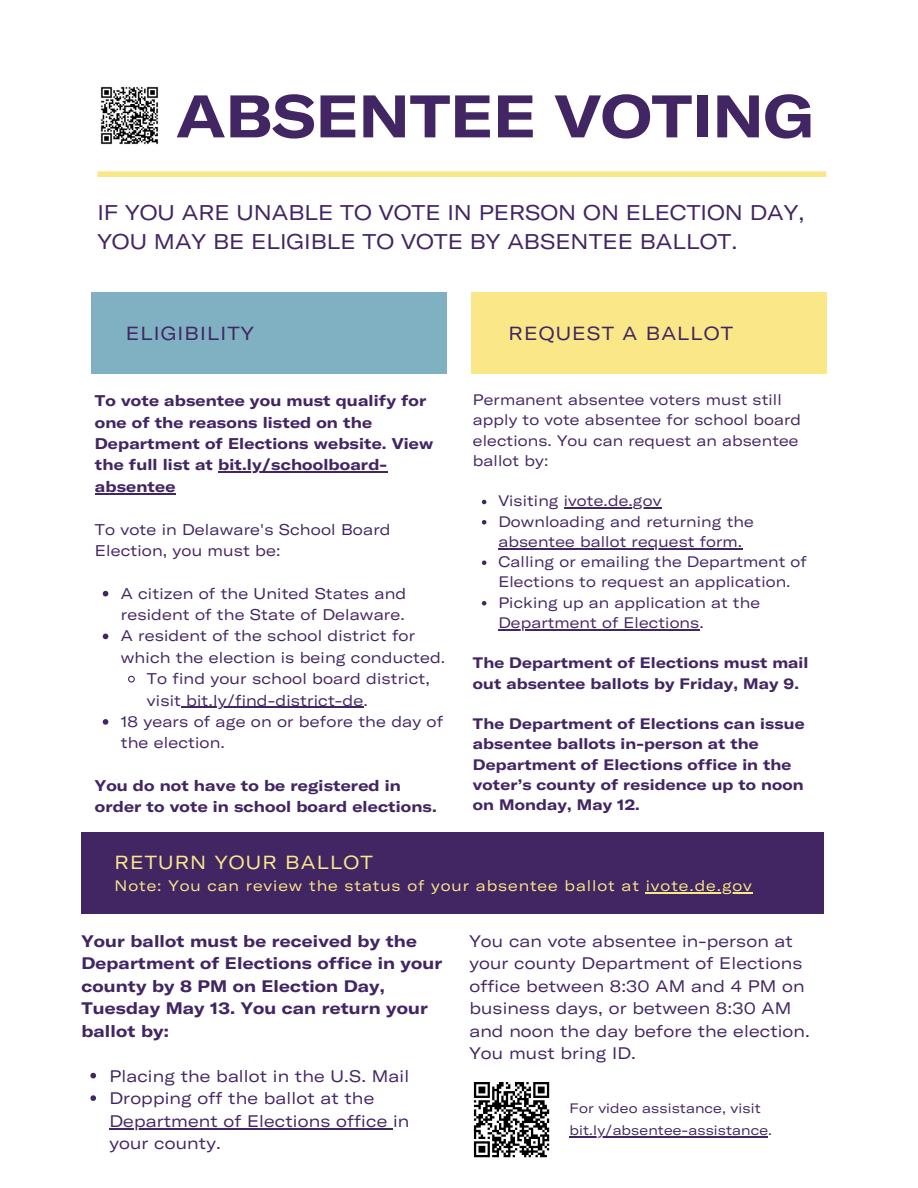
<style>
.page{position:relative;width:918px;height:1188px;background:#fff}
.page>*{position:absolute;margin:0;border:0;box-sizing:border-box;transform-origin:0 0}
.t1{font:700 expanded 59.1px "GT America";color:#422563}
.t2{font:expanded 21px/29.2px "GT America";color:#422563}
.t3{font:expanded 18.75px "GT America";letter-spacing:.06em;color:#422563}
.t4{font:expanded 18.75px "GT America";letter-spacing:.06em;color:#fae788}
.t5{font:expanded 16.5px/22.5px "GT America";letter-spacing:.01em;color:#422563}
.t6{font:700 expanded 16.5px/22.5px "GT America";letter-spacing:.01em;color:#422563}
.t7{font:expanded 15.3px/21.3px "GT America";letter-spacing:.01em;color:#422563}
.t8{font:700 expanded 15.3px/21.3px "GT America";letter-spacing:.01em;color:#422563}
.t9{font:expanded 15px/20.2px "GT America";letter-spacing:.01em;color:#422563}
.t10{font:700 expanded 15px/20.2px "GT America";letter-spacing:.01em;color:#422563}
.t11{font:expanded 15px "GT America";letter-spacing:.06em;color:#fae788}
.t12{font:expanded 13.5px "GT America";letter-spacing:.01em;color:#422563}
</style>
<div class="page">
<div style="left:92px;top:293px;width:355px;height:81px;background:#7fb1c3"></div>
<div style="left:97px;top:171px;width:729px;height:6px;background:#fae788"></div>
<div style="left:471px;top:293px;width:355px;height:81px;background:#fae788"></div>
<div style="left:81px;top:832px;width:743px;height:82px;background:#422563"></div>
<svg style="left:473px;top:1082px;width:77px;height:76px"></svg>
<img style="left:100px;top:86px;width:59px;height:59px">
<svg style="left:90px;top:1073px;width:6px;height:5px"></svg>
<svg style="left:90px;top:1095px;width:6px;height:6px"></svg>
<hr style="left:109px;top:1128px;width:284px;height:1px;background:#422563">
<svg style="left:482px;top:500px;width:4px;height:4px"></svg>
<hr style="left:564px;top:508px;width:98px;height:1px;background:#422563">
<svg style="left:482px;top:520px;width:4px;height:4px"></svg>
<hr style="left:498px;top:548px;width:244px;height:1px;background:#422563">
<svg style="left:482px;top:560px;width:4px;height:5px"></svg>
<svg style="left:482px;top:601px;width:4px;height:4px"></svg>
<hr style="left:498px;top:629px;width:201px;height:1px;background:#422563">
<hr style="left:218px;top:472px;width:169px;height:1px;background:#422563">
<hr style="left:95px;top:493px;width:81px;height:1px;background:#422563">
<svg style="left:103px;top:591px;width:5px;height:5px"></svg>
<svg style="left:103px;top:634px;width:5px;height:5px"></svg>
<svg style="left:128px;top:675px;width:7px;height:8px"></svg>
<hr style="left:181px;top:707px;width:183px;height:1px;background:#422563">
<svg style="left:103px;top:719px;width:5px;height:6px"></svg>
<hr style="left:646px;top:892px;width:107px;height:2px;background:#fae788">
<hr style="left:570px;top:1136px;width:52px;height:2px;background:#422563">
<hr style="left:622px;top:1136px;width:146px;height:2px;background:#422563">
<p class="t1" style="left:176px;top:78px;width:639px">ABSENTEE VOTING</p>
<h3 class="t2" style="left:97px;top:197px;width:708px">IF YOU ARE UNABLE TO VOTE IN PERSON ON ELECTION DAY,<br>YOU MAY BE ELIGIBLE TO VOTE BY ABSENTEE BALLOT.</h3>
<p class="t3" style="left:126px;top:321px;width:130px">ELIGIBILITY</p>
<p class="t8" style="left:95px;top:390px;width:340px">To vote absentee you must qualify for one of the reasons listed on the Department of Elections website. View the full list at bit.ly/schoolboard-</p>
<p class="t8" style="left:95px;top:475px;width:82px">absentee</p>
<p class="t7" style="left:95px;top:518px;width:297px">To vote in Delaware's School Board<br>Election, you must be:</p>
<p class="t7" style="left:121px;top:582px;width:287px">A citizen of the United States and resident of the State of Delaware.</p>
<h4 class="t7" style="left:121px;top:625px;width:326px">A resident of the school district for which the election is being conducted.</h4>
<p class="t7" style="left:147px;top:667px;width:284px">To find your school board district, visit bit.ly/find-district-de.</p>
<h5 class="t7" style="left:121px;top:710px;width:324px">18 years of age on or before the day of the election.</h5>
<h4 class="t8" style="left:95px;top:774px;width:343px">You do not have to be registered in order to vote in school board elections.</h4>
<h4 class="t3" style="left:509px;top:321px;width:226px">REQUEST A BALLOT</h4>
<h5 class="t9" style="left:473px;top:389px;width:330px">Permanent absentee voters must still apply to vote absentee for school board elections. You can request an absentee ballot by:</h5>
<p class="t9" style="left:498px;top:490px;width:164px">Visiting ivote.de.gov</p>
<p class="t9" style="left:498px;top:511px;width:257px">Downloading and returning the</p>
<p class="t9" style="left:498px;top:531px;width:310px">absentee ballot request form.<br>Calling or emailing the Department of<br>Elections to request an application.</p>
<p class="t9" style="left:498px;top:592px;width:263px">Picking up an application at the</p>
<h5 class="t9" style="left:498px;top:612px;width:207px">Department of Elections.</h5>
<h5 class="t10" style="left:473px;top:652px;width:337px">The Department of Elections must mail</h5>
<p class="t10" style="left:473px;top:673px;width:328px">out absentee ballots by Friday, May 9.</p>
<p class="t10" style="left:473px;top:713px;width:333px">The Department of Elections can issue</p>
<p class="t10" style="left:473px;top:733px;width:332px">absentee ballots in-person at the<br>Department of Elections office in the voter’s county of residence up to noon on Monday, May 12.</p>
<p class="t4" style="left:115px;top:850px;width:260px">RETURN YOUR BALLOT</p>
<p class="t11" style="left:115px;top:876px;width:526px">Note: You can review the status of your absentee ballot at</p>
<h5 class="t11" style="left:646px;top:876px;width:108px">ivote.de.gov</h5>
<h1 class="t6" style="left:81px;top:929px;width:362px">Your ballot must be received by the<br>Department of Elections office in your county by 8 PM on Election Day,<br>Tuesday May 13. You can return your ballot by:</h1>
<p class="t5" style="left:109px;top:1064px;width:301px">Placing the ballot in the U.S. Mail</p>
<h2 class="t5" style="left:109px;top:1086px;width:266px">Dropping off the ballot at the</h2>
<h3 class="t5" style="left:109px;top:1109px;width:301px">Department of Elections office in your county.</h3>
<p class="t5" style="left:469px;top:929px;width:342px">You can vote absentee in-person at your county Department of Elections office between 8:30 AM and 4 PM on business days, or between 8:30 AM and noon the day before the election.<br>You must bring ID.</p>
<p class="t12" style="left:570px;top:1099px;width:193px">For video assistance, visit</p>
<p class="t12" style="left:570px;top:1122px;width:204px">bit.ly/absentee-assistance.</p>
</div>
